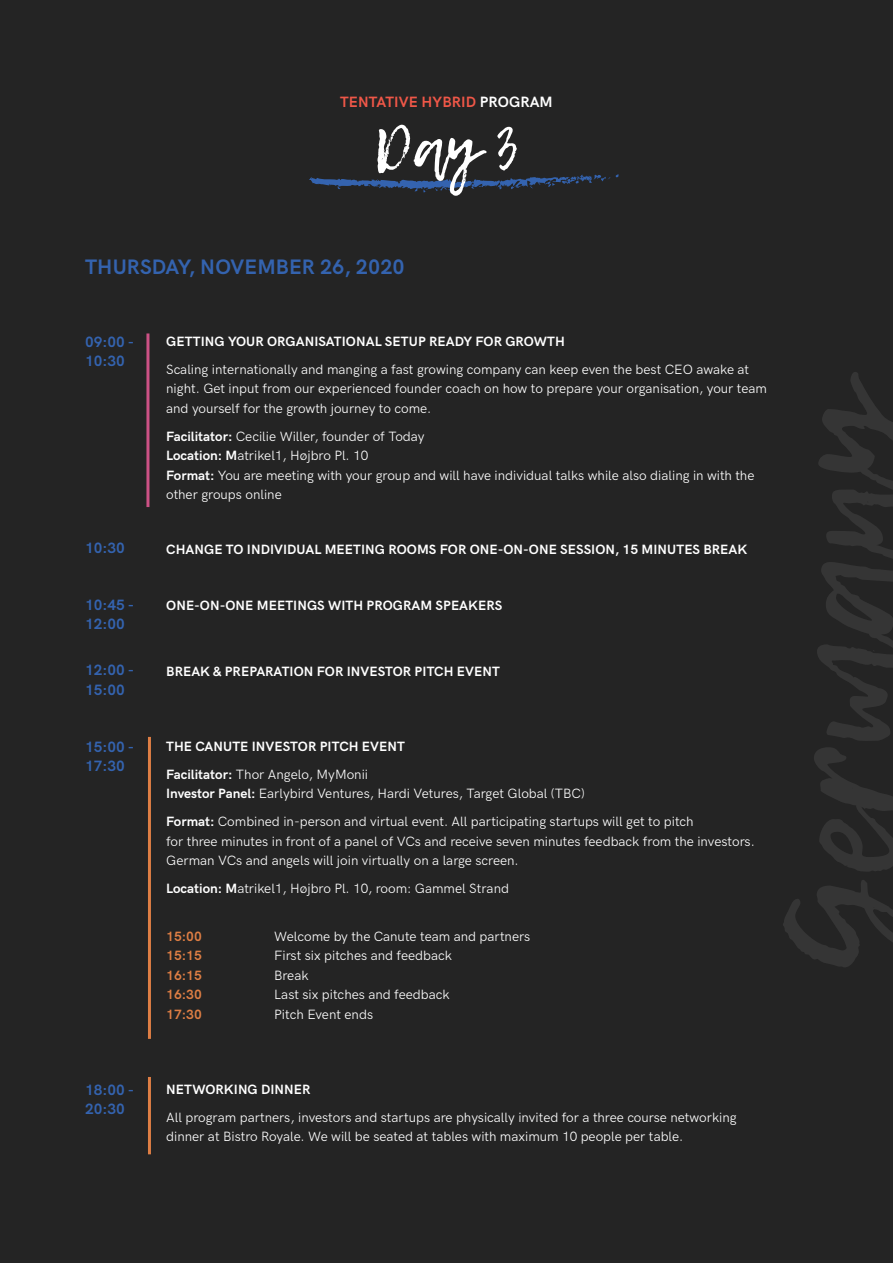
<style>
.page{position:relative;width:893px;height:1263px;background:#242424}
.page>*{position:absolute;margin:0;border:0;box-sizing:border-box;transform-origin:0 0}
.t1{font:60px "Lemon Tuesday";color:#fff}
.fremhævet_tekst{font:700 21px "HK Grotesk";letter-spacing:.005em;color:#3463af}
.fremhævet_tekst-2{font:700 15px/19.5px "HK Grotesk";color:#3463af}
.fremhævet_tekst-3{font:700 15px "HK Grotesk";letter-spacing:.005em;color:#ef5748}
.brødtekst{font:13.5px/19.5px "HK Grotesk";color:#fff}
.brødtekst-2{font:700 13.5px "HK Grotesk";letter-spacing:.005em;color:#fff}
.brødtekst-3{font:700 13.5px "HK Grotesk";color:#de7e44}
.s1{color:#fff}
.s2{font-weight:700}
</style>
<div class="page">
<svg style="left:309px;top:174px;width:310px;height:19px"></svg>
<hr style="left:146px;top:333px;width:3px;height:174px;background:#cc5185">
<hr style="left:148px;top:737px;width:3px;height:302px;background:#de7e44">
<hr style="left:148px;top:1077px;width:3px;height:77px;background:#de7e44">
<p class="fremhævet_tekst-3" style="left:340px;top:91px;width:214px">TENTATIVE HYBRID <span class="s1">PROGRAM</span></p>
<p class="t1" style="left:374px;top:113px;width:147px">Day 3</p>
<p class="fremhævet_tekst" style="left:85px;top:251px;width:321px">THURSDAY, NOVEMBER 26, 2020</p>
<p class="fremhævet_tekst-2" style="left:85px;top:331px;width:50px">09:00 -<br>10:30</p>
<p class="brødtekst-2" style="left:166px;top:331px;width:400px">GETTING YOUR ORGANISATIONAL SETUP READY FOR GROWTH</p>
<p class="brødtekst" style="left:166px;top:358px;width:602px">Scaling internationally and manging a fast growing company can keep even the best CEO awake at night. Get input from our experienced founder coach on how to prepare your organisation, your team and yourself for the growth journey to come.</p>
<p class="brødtekst" style="left:166px;top:425px;width:590px"><span class="s2">Facilitator:</span> Cecilie Willer, founder of Today<br><span class="s2">Location: M</span>atrikel1, Højbro Pl. 10<br><span class="s2">Format:</span> You are meeting with your group and will have individual talks while also dialing in with the other groups online</p>
<p class="fremhævet_tekst-2" style="left:85px;top:537px;width:41px">10:30</p>
<p class="brødtekst-2" style="left:166px;top:539px;width:583px">CHANGE TO INDIVIDUAL MEETING ROOMS FOR ONE-ON-ONE SESSION, 15 MINUTES BREAK</p>
<p class="fremhævet_tekst-2" style="left:85px;top:593px;width:50px">10:45 -<br>12:00</p>
<p class="brødtekst-2" style="left:166px;top:595px;width:338px">ONE-ON-ONE MEETINGS WITH PROGRAM SPEAKERS</p>
<p class="fremhævet_tekst-2" style="left:85px;top:659px;width:50px">12:00 -<br>15:00</p>
<p class="brødtekst-2" style="left:166px;top:661px;width:335px">BREAK &amp; PREPARATION FOR INVESTOR PITCH EVENT</p>
<p class="fremhævet_tekst-2" style="left:85px;top:736px;width:50px">15:00 -<br>17:30</p>
<p class="brødtekst-2" style="left:166px;top:736px;width:240px">THE CANUTE INVESTOR PITCH EVENT</p>
<p class="brødtekst" style="left:166px;top:763px;width:420px"><span class="s2">Facilitator:</span> Thor Angelo, MyMonii<br><span class="s2">Investor Panel:</span> Earlybird Ventures, Hardi Vetures, Target Global (TBC)</p>
<p class="brødtekst" style="left:166px;top:811px;width:590px"><span class="s2">Format:</span> Combined in-person and virtual event. All participating startups will get to pitch<br>for three minutes in front of a panel of VCs and receive seven minutes feedback from the investors.<br>German VCs and angels will join virtually on a large screen.</p>
<p class="brødtekst" style="left:166px;top:878px;width:344px"><span class="s2">Location: M</span>atrikel1, Højbro Pl. 10, room: Gammel Strand</p>
<p class="brødtekst-3" style="left:166px;top:926px;width:37px">15:00</p>
<p class="brødtekst" style="left:274px;top:925px;width:257px">Welcome by the Canute team and partners</p>
<p class="brødtekst-3" style="left:166px;top:946px;width:37px">15:15</p>
<p class="brødtekst" style="left:274px;top:945px;width:179px">First six pitches and feedback</p>
<p class="brødtekst-3" style="left:166px;top:965px;width:37px">16:15</p>
<p class="brødtekst" style="left:274px;top:964px;width:36px">Break</p>
<p class="brødtekst-3" style="left:166px;top:985px;width:37px">16:30</p>
<p class="brødtekst" style="left:274px;top:984px;width:177px">Last six pitches and feedback</p>
<p class="brødtekst-3" style="left:166px;top:1004px;width:37px">17:30</p>
<p class="brødtekst" style="left:274px;top:1003px;width:100px">Pitch Event ends</p>
<p class="fremhævet_tekst-2" style="left:85px;top:1079px;width:50px">18:00 -<br>20:30</p>
<p class="brødtekst-2" style="left:166px;top:1079px;width:146px">NETWORKING DINNER</p>
<p class="brødtekst" style="left:166px;top:1106px;width:572px">All program partners, investors and startups are physically invited for a three course networking dinner at Bistro Royale. We will be seated at tables with maximum 10 people per table.</p>
</div>
